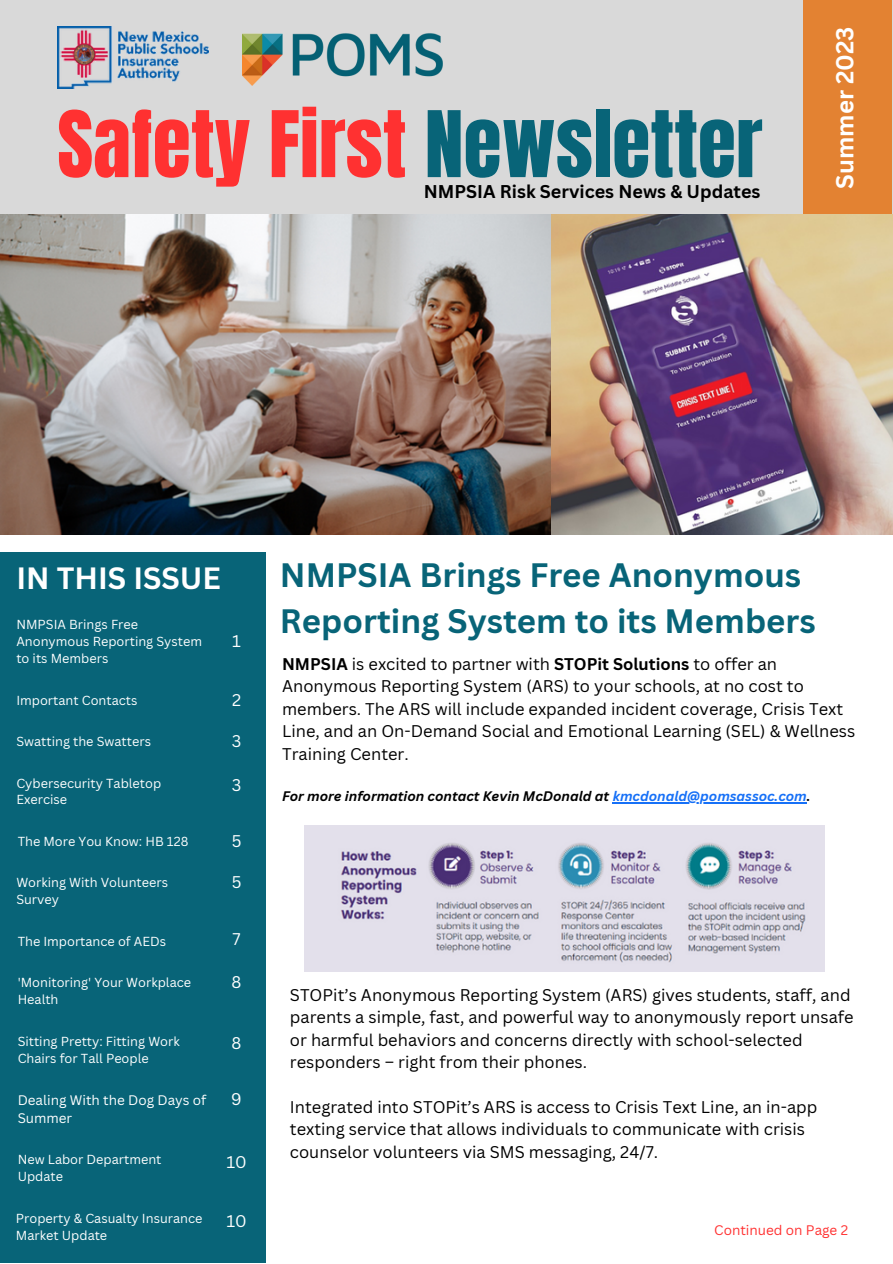
<style>
.page{position:relative;width:893px;height:1264px;background:#fff}
.page>*{position:absolute;margin:0;border:0;box-sizing:border-box;transform-origin:0 0}
.t1{font:78px "Anton";color:#ff3131}
.t2{font:700 33px/46px "Canva Sans";color:#086478}
.t3{font:700 30px "Canva Sans";color:#fff}
.t4{font:700 24px "Canva Sans";color:#fff}
.t5{font:700 18px "Canva Sans";color:#000}
.t6{font:16.5px/22.5px "Canva Sans";color:#000}
.t7{font:16.5px "Canva Sans";color:#fff}
.t8{font:italic 700 13.5px "Canva Sans";color:#000}
.t9{font:13.5px/18px "Canva Sans";color:#fff}
.t10{font:13.5px "Canva Sans";color:#ff3131}
.t11{font:12.75px/17px "Canva Sans";color:#fff}
.s1{color:#086478}
.s2{font-weight:700}
.s3{color:#1670f7}
</style>
<div class="page">
<div style="left:0;top:0;width:892px;height:1262px;background:#d9d9d9"></div>
<img style="left:243px;top:33px;width:200px;height:52px">
<img style="left:57px;top:27px;width:151px;height:62px">
<div style="left:0;top:215px;width:892px;height:1047px;background:#fff"></div>
<div style="left:0;top:552px;width:266px;height:710px;background:#086478"></div>
<div style="left:803px;top:0;width:89px;height:215px;background:#e38232"></div>
<img style="left:0;top:215px;width:892px;height:319px">
<img style="left:304px;top:825px;width:520px;height:146px">
<hr style="left:612px;top:802px;width:194px;height:1px;background:#1670f7">
<p class="t1" style="left:57px;top:88px;width:707px">Safety First <span class="s1">Newsletter</span></p>
<p class="t5" style="left:424px;top:179px;width:338px">NMPSIA Risk Services News &amp; Updates</p>
<p class="t4" style="left:827px;top:188px;width:163px;rotate:-90deg">Summer 2023</p>
<p class="t3" style="left:16px;top:556px;width:206px">IN THIS ISSUE</p>
<p class="t11" style="left:16px;top:615px;width:187px">NMPSIA Brings Free<br>Anonymous Reporting System to its Members</p>
<p class="t7" style="left:232px;top:629px;width:10px">1</p>
<p class="t11" style="left:16px;top:691px;width:123px">Important Contacts</p>
<p class="t7" style="left:232px;top:688px;width:11px">2</p>
<p class="t11" style="left:16px;top:732px;width:136px">Swatting the Swatters</p>
<p class="t7" style="left:232px;top:729px;width:11px">3</p>
<p class="t11" style="left:16px;top:774px;width:146px">Cybersecurity Tabletop<br>Exercise</p>
<p class="t7" style="left:232px;top:773px;width:11px">3</p>
<p class="t11" style="left:18px;top:832px;width:172px">The More You Know: HB 128</p>
<p class="t7" style="left:232px;top:829px;width:11px">5</p>
<p class="t11" style="left:16px;top:874px;width:153px">Working With Volunteers<br>Survey</p>
<p class="t7" style="left:232px;top:870px;width:11px">5</p>
<p class="t11" style="left:18px;top:932px;width:150px">The Importance of AEDs</p>
<p class="t7" style="left:232px;top:927px;width:10px">7</p>
<p class="t11" style="left:18px;top:973px;width:175px">'Monitoring' Your Workplace<br>Health</p>
<p class="t11" style="left:18px;top:1032px;width:164px">Sitting Pretty: Fitting Work<br>Chairs for Tall People</p>
<p class="t9" style="left:18px;top:1090px;width:190px">Dealing With the Dog Days of<br>Summer</p>
<p class="t11" style="left:18px;top:1150px;width:145px">New Labor Department<br>Update</p>
<p class="t11" style="left:16px;top:1209px;width:188px">Property &amp; Casualty Insurance<br>Market Update</p>
<p class="t7" style="left:231px;top:969px;width:11px">8</p>
<p class="t7" style="left:231px;top:1031px;width:11px">8</p>
<p class="t7" style="left:231px;top:1087px;width:12px">9</p>
<p class="t7" style="left:226px;top:1150px;width:22px">10</p>
<p class="t7" style="left:226px;top:1208px;width:22px">10</p>
<p class="t2" style="left:280px;top:551px;width:537px">NMPSIA Brings Free Anonymous<br>Reporting System to its Members</p>
<p class="t6" style="left:282px;top:652px;width:574px"><span class="s2">NMPSIA</span> is excited to partner with <span class="s2">STOPit Solutions</span> to offer an Anonymous Reporting System (ARS) to your schools, at no cost to members. The ARS will include expanded incident coverage, Crisis Text Line, and an On-Demand Social and Emotional Learning (SEL) &amp; Wellness Training Center.</p>
<p class="t8" style="left:282px;top:787px;width:530px">For more information contact Kevin McDonald at <span class="s3">kmcdonald@pomsassoc.com</span>.</p>
<p class="t6" style="left:290px;top:982px;width:565px">STOPit’s Anonymous Reporting System (ARS) gives students, staff, and parents a simple, fast, and powerful way to anonymously report unsafe or harmful behaviors and concerns directly with school-selected responders – right from their phones.</p>
<p class="t6" style="left:290px;top:1095px;width:529px">Integrated into STOPit’s ARS is access to Crisis Text Line, an in-app texting service that allows individuals to communicate with crisis counselor volunteers via SMS messaging, 24/7.</p>
<p class="t10" style="left:714px;top:1220px;width:135px">Continued on Page 2</p>
</div>
